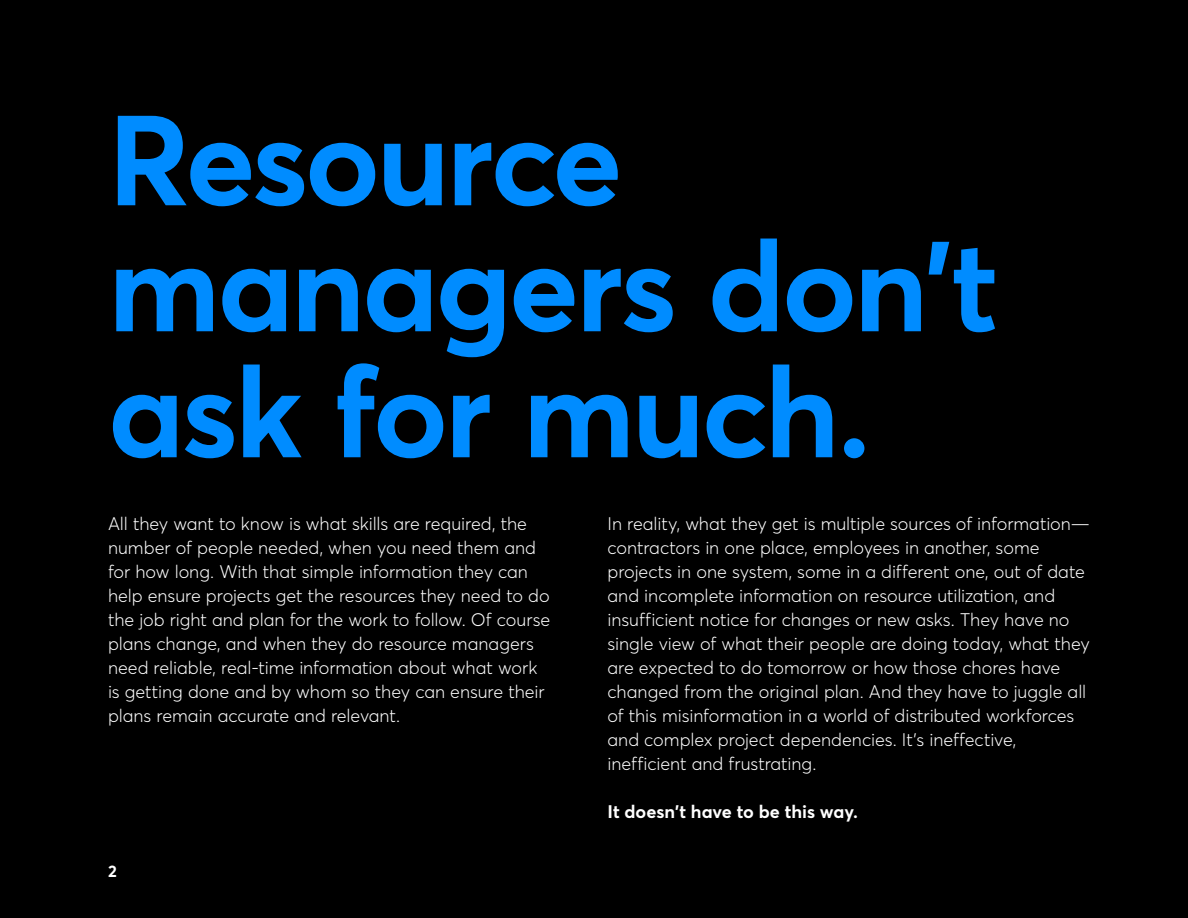
<style>
.page{position:relative;width:1188px;height:918px;background:#000}
.page>*{position:absolute;margin:0;border:0;box-sizing:border-box;transform-origin:0 0}
.t1{font:700 126px/126px "Averta";letter-spacing:-.025em;color:#008cff}
.t2{font:300 18px/24px "Averta";color:#fff}
.t3{font:700 18px "Averta";color:#fff}
.t4{font:700 16.5px "Averta";color:#fff}
</style>
<div class="page">
<h1 class="t1" style="left:108px;top:96px;width:892px">Resource managers don’t ask for much.</h1>
<p class="t2" style="left:108px;top:511px;width:444px">All they want to know is what skills are required, the number of people needed, when you need them and for how long. With that simple information they can help ensure projects get the resources they need to do the job right and plan for the work to follow. Of course plans change, and when they do resource managers need reliable, real-time information about what work is getting done and by whom so they can ensure their plans remain accurate and relevant.</p>
<p class="t2" style="left:608px;top:511px;width:484px">In reality, what they get is multiple sources of information— contractors in one place, employees in another, some projects in one system, some in a different one, out of date and incomplete information on resource utilization, and insufficient notice for changes or new asks. They have no single view of what their people are doing today, what they are expected to do tomorrow or how those chores have changed from the original plan. And they have to juggle all of this misinformation in a world of distributed workforces and complex project dependencies. It’s ineffective, inefficient and frustrating.</p>
<p class="t3" style="left:608px;top:800px;width:252px">It doesn’t have to be this way.</p>
<p class="t4" style="left:108px;top:860px;width:10px">2</p>
</div>
